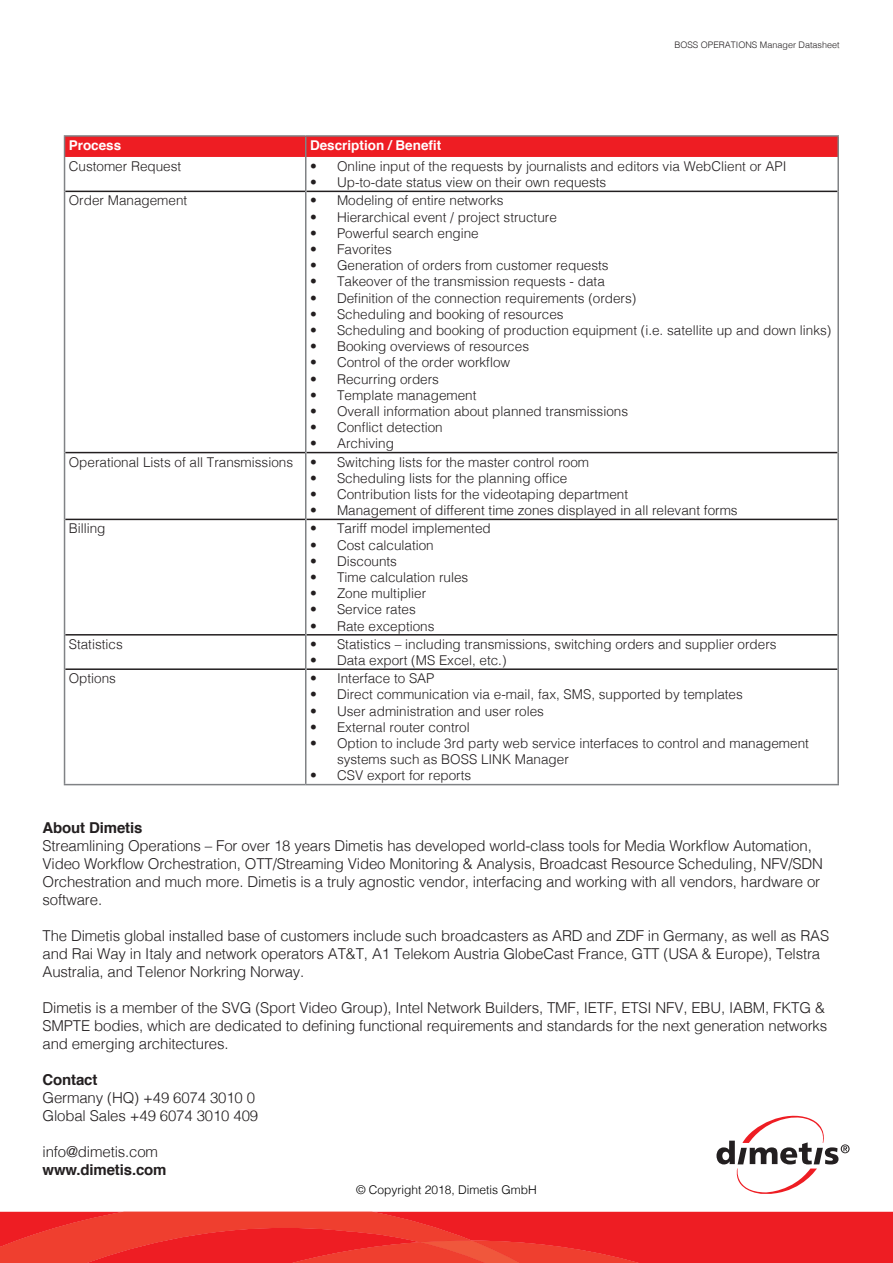
<style>
.page{position:relative;width:893px;height:1263px;background:#fff}
.page>*{position:absolute;margin:0;border:0;box-sizing:border-box;transform-origin:0 0}
.t1{font:300 15px/18px "Helvetica";letter-spacing:-.01em;color:#231f20}
.t2{font:700 15px "Helvetica";letter-spacing:-.01em;color:#231f20}
.t3{font:300 13.5px/16.2px "Helvetica";color:#231f20}
.t4{font:700 13.5px "Helvetica";color:#fff}
.t5{font:300 12px "Helvetica";color:#000}
.t6{font:300 9px "Helvetica";color:#231f20}
</style>
<div class="page">
<hr style="left:65px;top:191px;width:240px;height:1px;background:#231f20">
<hr style="left:306px;top:191px;width:531px;height:1px;background:#231f20">
<hr style="left:65px;top:452px;width:240px;height:1px;background:#231f20">
<hr style="left:306px;top:452px;width:531px;height:1px;background:#231f20">
<hr style="left:65px;top:519px;width:240px;height:1px;background:#231f20">
<hr style="left:306px;top:519px;width:531px;height:1px;background:#231f20">
<hr style="left:65px;top:634px;width:240px;height:1px;background:#231f20">
<hr style="left:306px;top:634px;width:531px;height:1px;background:#231f20">
<hr style="left:65px;top:668px;width:240px;height:2px;background:#231f20">
<hr style="left:306px;top:668px;width:531px;height:2px;background:#231f20">
<hr style="left:64px;top:135px;width:242px;height:2px;background:#808285">
<hr style="left:306px;top:135px;width:533px;height:2px;background:#808285">
<div style="left:64px;top:136px;width:774px;height:21px;background:#ee1d23"></div>
<hr style="left:837px;top:137px;width:2px;height:20px;background:#808285">
<hr style="left:64px;top:157px;width:1px;height:34px;background:#808285">
<hr style="left:305px;top:157px;width:1px;height:34px;background:#808285">
<hr style="left:837px;top:157px;width:2px;height:34px;background:#808285">
<hr style="left:64px;top:191px;width:1px;height:262px;background:#808285">
<hr style="left:305px;top:191px;width:1px;height:262px;background:#808285">
<hr style="left:837px;top:191px;width:2px;height:262px;background:#808285">
<hr style="left:64px;top:453px;width:1px;height:66px;background:#808285">
<hr style="left:305px;top:453px;width:1px;height:66px;background:#808285">
<hr style="left:837px;top:453px;width:2px;height:66px;background:#808285">
<hr style="left:64px;top:519px;width:1px;height:116px;background:#808285">
<hr style="left:305px;top:519px;width:1px;height:116px;background:#808285">
<hr style="left:837px;top:519px;width:2px;height:116px;background:#808285">
<hr style="left:64px;top:635px;width:1px;height:34px;background:#808285">
<hr style="left:305px;top:635px;width:1px;height:34px;background:#808285">
<hr style="left:837px;top:635px;width:2px;height:34px;background:#808285">
<hr style="left:64px;top:669px;width:1px;height:115px;background:#808285">
<hr style="left:305px;top:669px;width:1px;height:115px;background:#808285">
<hr style="left:837px;top:669px;width:2px;height:115px;background:#808285">
<hr style="left:64px;top:784px;width:242px;height:1px;background:#808285">
<hr style="left:306px;top:784px;width:533px;height:1px;background:#808285">
<svg style="left:0;top:1212px;width:893px;height:51px;background:#ee2927"></svg>
<svg style="left:716px;top:1116px;width:134px;height:78px"></svg>
<p class="t6" style="left:674px;top:38px;width:167px">BOSS OPERATIONS Manager Datasheet</p>
<p class="t4" style="left:69px;top:135px;width:54px">Process</p>
<p class="t4" style="left:310px;top:135px;width:133px">Description / Benefit</p>
<p class="t3" style="left:69px;top:157px;width:114px">Customer Request</p>
<p class="t3" style="left:310px;top:157px;width:478px">• Online input of the requests by journalists and editors via WebClient or API</p>
<p class="t3" style="left:310px;top:173px;width:298px">• Up-to-date status view on their own requests</p>
<p class="t3" style="left:69px;top:191px;width:120px">Order Management</p>
<p class="t3" style="left:310px;top:191px;width:195px">• Modeling of entire networks</p>
<p class="t3" style="left:310px;top:208px;width:248px">• Hierarchical event / project structure</p>
<p class="t3" style="left:310px;top:224px;width:170px">• Powerful search engine</p>
<p class="t3" style="left:310px;top:240px;width:83px">• Favorites</p>
<p class="t3" style="left:310px;top:256px;width:300px">• Generation of orders from customer requests</p>
<p class="t3" style="left:310px;top:272px;width:296px">• Takeover of the transmission requests - data</p>
<p class="t3" style="left:310px;top:289px;width:328px">• Definition of the connection requirements (orders)</p>
<p class="t3" style="left:310px;top:305px;width:255px">• Scheduling and booking of resources</p>
<p class="t3" style="left:310px;top:321px;width:523px">• Scheduling and booking of production equipment (i.e. satellite up and down links)</p>
<p class="t3" style="left:310px;top:337px;width:221px">• Booking overviews of resources</p>
<p class="t3" style="left:310px;top:353px;width:202px">• Control of the order workflow</p>
<p class="t3" style="left:310px;top:370px;width:131px">• Recurring orders</p>
<p class="t3" style="left:310px;top:386px;width:168px">• Template management</p>
<p class="t3" style="left:310px;top:402px;width:320px">• Overall information about planned transmissions</p>
<p class="t3" style="left:310px;top:418px;width:134px">• Conflict detection</p>
<p class="t3" style="left:310px;top:434px;width:86px">• Archiving</p>
<p class="t3" style="left:69px;top:453px;width:226px">Operational Lists of all Transmissions</p>
<p class="t3" style="left:310px;top:453px;width:281px">• Switching lists for the master control room</p>
<p class="t3" style="left:310px;top:469px;width:259px">• Scheduling lists for the planning office</p>
<p class="t3" style="left:310px;top:485px;width:320px">• Contribution lists for the videotaping department</p>
<p class="t3" style="left:310px;top:501px;width:429px">• Management of different time zones displayed in all relevant forms</p>
<p class="t3" style="left:69px;top:519px;width:38px">Billing</p>
<p class="t3" style="left:310px;top:519px;width:182px">• Tariff model implemented</p>
<p class="t3" style="left:310px;top:536px;width:125px">• Cost calculation</p>
<p class="t3" style="left:310px;top:552px;width:89px">• Discounts</p>
<p class="t3" style="left:310px;top:568px;width:160px">• Time calculation rules</p>
<p class="t3" style="left:310px;top:584px;width:118px">• Zone multiplier</p>
<p class="t3" style="left:310px;top:600px;width:107px">• Service rates</p>
<p class="t3" style="left:310px;top:617px;width:126px">• Rate exceptions</p>
<p class="t3" style="left:69px;top:635px;width:56px">Statistics</p>
<p class="t3" style="left:310px;top:635px;width:468px">• Statistics – including transmissions, switching orders and supplier orders</p>
<p class="t3" style="left:310px;top:651px;width:198px">• Data export (MS Excel, etc.)</p>
<p class="t3" style="left:69px;top:669px;width:49px">Options</p>
<p class="t3" style="left:310px;top:669px;width:126px">• Interface to SAP</p>
<p class="t3" style="left:310px;top:685px;width:434px">• Direct communication via e-mail, fax, SMS, supported by templates</p>
<p class="t3" style="left:310px;top:702px;width:236px">• User administration and user roles</p>
<p class="t3" style="left:310px;top:718px;width:161px">• External router control</p>
<p class="t3" style="left:337px;top:734px;width:473px;text-indent:-27px">• Option to include 3rd party web service interfaces to control and management systems such as BOSS LINK Manager</p>
<p class="t3" style="left:310px;top:766px;width:163px">• CSV export for reports</p>
<p class="t2" style="left:43px;top:816px;width:101px">About Dimetis</p>
<p class="t1" style="left:43px;top:836px;width:782px">Streamlining Operations – For over 18 years Dimetis has developed world-class tools for Media Workflow Automation, Video Workflow Orchestration, OTT/Streaming Video Monitoring &amp; Analysis, Broadcast Resource Scheduling, NFV/SDN Orchestration and much more. Dimetis is a truly agnostic vendor, interfacing and working with all vendors, hardware or software.</p>
<p class="t1" style="left:43px;top:926px;width:788px">The Dimetis global installed base of customers include such broadcasters as ARD and ZDF in Germany, as well as RAS and Rai Way in Italy and network operators AT&amp;T, A1 Telekom Austria GlobeCast France, GTT (USA &amp; Europe), Telstra<br>Australia, and Telenor Norkring Norway.</p>
<p class="t1" style="left:43px;top:998px;width:786px">Dimetis is a member of the SVG (Sport Video Group), Intel Network Builders, TMF, IETF, ETSI NFV, EBU, IABM, FKTG &amp;<br>SMPTE bodies, which are dedicated to defining functional requirements and standards for the next generation networks and emerging architectures.</p>
<p class="t2" style="left:43px;top:1068px;width:56px">Contact</p>
<p class="t1" style="left:43px;top:1088px;width:214px">Germany (HQ) +49 6074 3010 0</p>
<p class="t1" style="left:43px;top:1106px;width:217px">Global Sales +49 6074 3010 409</p>
<p class="t1" style="left:43px;top:1142px;width:117px">info@dimetis.com</p>
<p class="t2" style="left:43px;top:1158px;width:126px">www.dimetis.com</p>
<p class="t5" style="left:356px;top:1179px;width:182px">© Copyright 2018, Dimetis GmbH</p>
</div>
